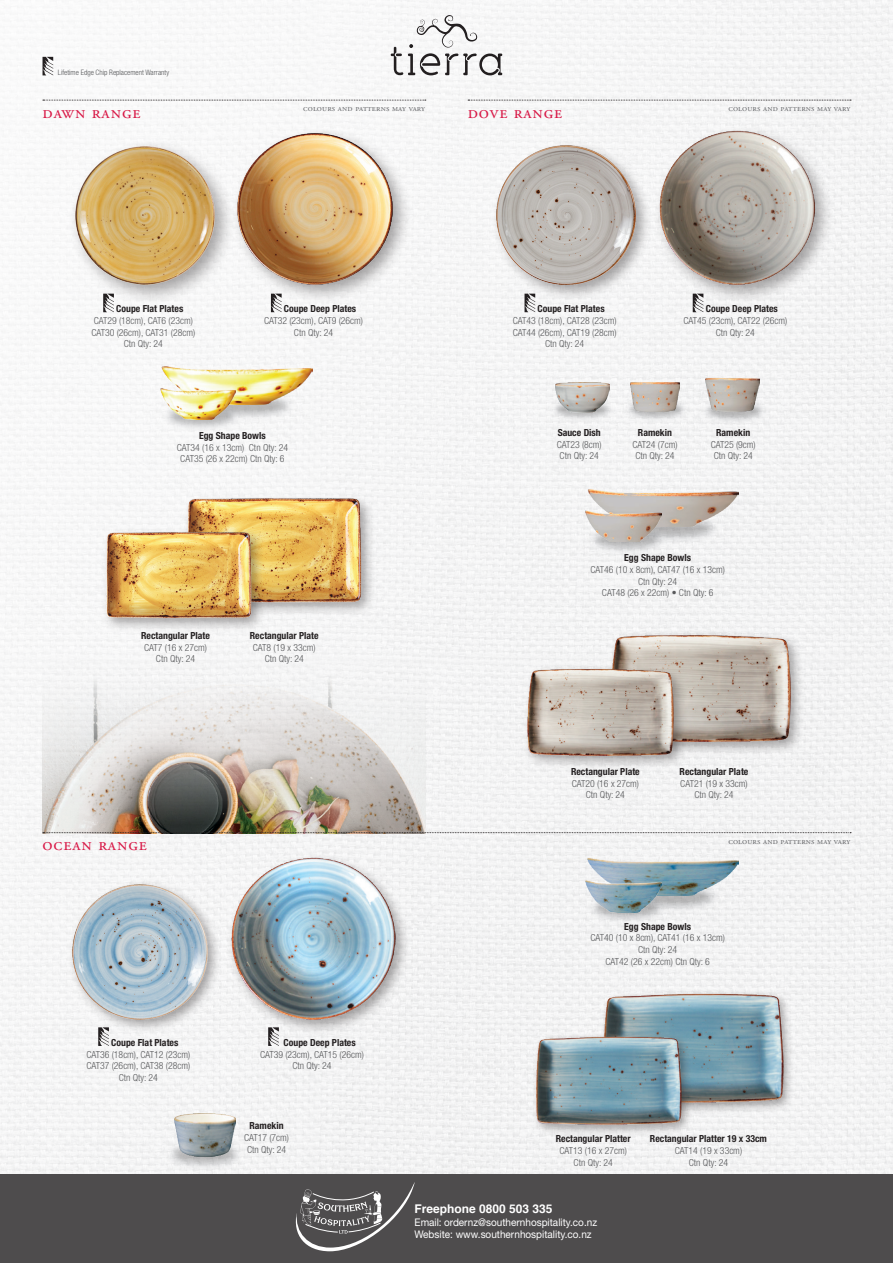
<style>
.page{position:relative;width:893px;height:1263px;background:#fff}
.page>*{position:absolute;margin:0;border:0;box-sizing:border-box;transform-origin:0 0}
.t1{font:18px "Adobe Garamond Exp";letter-spacing:.05em;color:#d81846}
.t2{font:700 12px "Helvetica";color:#fff}
.t3{font:10.5px/12.6px "Helvetica Neue";color:#fff;scale:.95 1}
.t4{font:300 condensed 9.75px/11.7px "Helvetica Neue";color:#57585a;text-align:center}
.t5{font:700 condensed 9.75px "Helvetica Neue";color:#231f20}
.t6{font:9px "Adobe Garamond Exp";letter-spacing:.02em;color:#6c6d70}
.t7{font:300 condensed 7.5px "Helvetica Neue";color:#57585a}
</style>
<div class="page">
<div style="left:0;top:0;width:893px;height:1174px;background:#f5f5f5"></div>
<img style="left:43px;top:661px;width:382px;height:171px">
<img style="left:155px;top:400px;width:93px;height:38px">
<img style="left:196px;top:404px;width:108px;height:23px">
<img style="left:162px;top:367px;width:151px;height:37px">
<img style="left:161px;top:388px;width:75px;height:31px">
<div style="left:183px;top:494px;width:193px;height:123px;background:#231f20;opacity:.4"></div>
<img style="left:187px;top:499px;width:175px;height:106px">
<div style="left:102px;top:528px;width:164px;height:105px;background:#231f20;opacity:.4"></div>
<img style="left:106px;top:532px;width:145px;height:87px">
<div style="left:491px;top:140px;width:161px;height:161px;background:#231f20;opacity:.4"></div>
<img style="left:496px;top:146px;width:140px;height:138px">
<div style="left:653px;top:125px;width:180px;height:178px;background:#231f20;opacity:.4"></div>
<img style="left:659px;top:131px;width:155px;height:153px">
<img style="left:580px;top:523px;width:93px;height:37px">
<img style="left:621px;top:526px;width:108px;height:23px">
<img style="left:587px;top:489px;width:151px;height:37px">
<img style="left:586px;top:511px;width:75px;height:31px">
<img style="left:544px;top:389px;width:74px;height:38px">
<img style="left:556px;top:382px;width:54px;height:30px">
<img style="left:618px;top:389px;width:156px;height:39px">
<img style="left:631px;top:383px;width:49px;height:28px">
<img style="left:706px;top:379px;width:54px;height:32px">
<svg style="left:693px;top:294px;width:10px;height:18px"></svg>
<svg style="left:524px;top:294px;width:11px;height:18px"></svg>
<div style="left:68px;top:880px;width:154px;height:154px;background:#231f20;opacity:.4"></div>
<img style="left:72px;top:884px;width:135px;height:136px">
<div style="left:226px;top:853px;width:185px;height:182px;background:#231f20;opacity:.4"></div>
<img style="left:231px;top:857px;width:165px;height:163px">
<svg style="left:98px;top:1027px;width:11px;height:19px"></svg>
<svg style="left:268px;top:1027px;width:11px;height:19px"></svg>
<img style="left:580px;top:892px;width:93px;height:38px">
<img style="left:621px;top:896px;width:108px;height:22px">
<img style="left:587px;top:859px;width:151px;height:37px">
<img style="left:586px;top:880px;width:75px;height:32px">
<img style="left:164px;top:1126px;width:87px;height:48px">
<img style="left:175px;top:1114px;width:60px;height:43px">
<div style="left:599px;top:990px;width:195px;height:124px;background:#231f20;opacity:.4"></div>
<img style="left:602px;top:994px;width:181px;height:108px">
<div style="left:532px;top:1032px;width:161px;height:105px;background:#231f20;opacity:.4"></div>
<img style="left:535px;top:1036px;width:146px;height:88px">
<svg style="left:43px;top:57px;width:10px;height:18px"></svg>
<svg style="left:468px;top:100px;width:383px;height:1px"></svg>
<svg style="left:43px;top:832px;width:808px;height:1px"></svg>
<svg style="left:43px;top:100px;width:383px;height:1px"></svg>
<svg style="left:390px;top:15px;width:113px;height:60px"></svg>
<div style="left:0;top:1174px;width:893px;height:89px;background:#4e4c4d"></div>
<svg style="left:103px;top:306px;width:11px;height:6px"></svg>
<svg style="left:271px;top:304px;width:11px;height:8px"></svg>
<div style="left:231px;top:127px;width:181px;height:177px;background:#231f20;opacity:.4"></div>
<img style="left:238px;top:133px;width:154px;height:151px">
<div style="left:68px;top:139px;width:168px;height:167px;background:#231f20;opacity:.4"></div>
<img style="left:75px;top:146px;width:139px;height:138px">
<svg style="left:295px;top:1182px;width:120px;height:69px"></svg>
<div style="left:606px;top:630px;width:199px;height:126px;background:#231f20;opacity:.4"></div>
<img style="left:611px;top:634px;width:180px;height:107px">
<div style="left:523px;top:664px;width:165px;height:106px;background:#231f20;opacity:.4"></div>
<img style="left:528px;top:669px;width:145px;height:86px">
<p class="t7" style="left:58px;top:68px;width:113px">Lifetime Edge Chip Replacement Warranty</p>
<h1 class="t1" style="left:43px;top:105px;width:99px">dawn range</h1>
<p class="t6" style="left:303px;top:105px;width:124px">colours and patterns may vary</p>
<p class="t6" style="left:728px;top:105px;width:124px">colours and patterns may vary</p>
<h1 class="t1" style="left:468px;top:105px;width:96px">dove range</h1>
<p class="t5" style="left:116px;top:303px;width:69px">Coupe Flat Plates</p>
<p class="t4" style="left:91px;top:315px;width:105px">CAT29 (18cm), CAT6 (23cm)<br>CAT30 (26cm), CAT31 (28cm)<br>Ctn Qty: 24</p>
<p class="t5" style="left:284px;top:303px;width:74px">Coupe Deep Plates</p>
<p class="t4" style="left:264px;top:315px;width:101px">CAT32 (23cm), CAT9 (26cm)<br>Ctn Qty: 24</p>
<p class="t5" style="left:538px;top:303px;width:69px">Coupe Flat Plates</p>
<p class="t4" style="left:513px;top:315px;width:105px">CAT43 (18cm), CAT28 (23cm)<br>CAT44 (26cm), CAT19 (28cm)<br>Ctn Qty: 24</p>
<p class="t5" style="left:706px;top:303px;width:74px">Coupe Deep Plates</p>
<p class="t4" style="left:683px;top:315px;width:105px">CAT45 (23cm), CAT22 (26cm)<br>Ctn Qty: 24</p>
<p class="t5" style="left:199px;top:430px;width:68px">Egg Shape Bowls</p>
<p class="t4" style="left:177px;top:441px;width:113px">CAT34 (16 x 13cm) Ctn Qty: 24<br>CAT35 (26 x 22cm) Ctn Qty: 6</p>
<p class="t5" style="left:141px;top:629px;width:70px">Rectangular Plate</p>
<p class="t4" style="left:144px;top:641px;width:64px">CAT7 (16 x 27cm)<br>Ctn Qty: 24</p>
<p class="t5" style="left:250px;top:629px;width:70px">Rectangular Plate</p>
<p class="t4" style="left:253px;top:641px;width:64px">CAT8 (19 x 33cm)<br>Ctn Qty: 24</p>
<h1 class="t1" style="left:43px;top:837px;width:106px">ocean range</h1>
<p class="t5" style="left:111px;top:1036px;width:69px">Coupe Flat Plates</p>
<p class="t4" style="left:86px;top:1048px;width:105px">CAT36 (18cm), CAT12 (23cm)<br>CAT37 (26cm), CAT38 (28cm)<br>Ctn Qty: 24</p>
<p class="t5" style="left:284px;top:1036px;width:74px">Coupe Deep Plates</p>
<p class="t4" style="left:260px;top:1048px;width:105px">CAT39 (23cm), CAT15 (26cm)<br>Ctn Qty: 24</p>
<p class="t5" style="left:558px;top:426px;width:45px">Sauce Dish</p>
<p class="t4" style="left:557px;top:438px;width:47px">CAT23 (8cm)<br>Ctn Qty: 24</p>
<p class="t5" style="left:638px;top:426px;width:36px">Ramekin</p>
<p class="t4" style="left:632px;top:438px;width:47px">CAT24 (7cm)<br>Ctn Qty: 24</p>
<p class="t5" style="left:716px;top:426px;width:36px">Ramekin</p>
<p class="t4" style="left:711px;top:438px;width:47px">CAT25 (9cm)<br>Ctn Qty: 24</p>
<p class="t5" style="left:624px;top:552px;width:68px">Egg Shape Bowls</p>
<p class="t4" style="left:590px;top:563px;width:136px">CAT46 (10 x 8cm), CAT47 (16 x 13cm)<br>Ctn Qty: 24<br>CAT48 (26 x 22cm) • Ctn Qty: 6</p>
<p class="t5" style="left:571px;top:765px;width:70px">Rectangular Plate</p>
<p class="t4" style="left:572px;top:777px;width:69px">CAT20 (16 x 27cm)<br>Ctn Qty: 24</p>
<p class="t5" style="left:680px;top:765px;width:70px">Rectangular Plate</p>
<p class="t4" style="left:680px;top:777px;width:69px">CAT21 (19 x 33cm)<br>Ctn Qty: 24</p>
<p class="t6" style="left:728px;top:837px;width:124px">colours and patterns may vary</p>
<p class="t5" style="left:624px;top:920px;width:68px">Egg Shape Bowls</p>
<p class="t4" style="left:590px;top:932px;width:136px">CAT40 (10 x 8cm), CAT41 (16 x 13cm)<br>Ctn Qty: 24<br>CAT42 (26 x 22cm) Ctn Qty: 6</p>
<p class="t5" style="left:250px;top:1120px;width:36px">Ramekin</p>
<p class="t4" style="left:244px;top:1131px;width:47px">CAT17 (7cm)<br>Ctn Qty: 24</p>
<p class="t5" style="left:556px;top:1133px;width:76px">Rectangular Platter</p>
<p class="t4" style="left:559px;top:1145px;width:69px">CAT13 (16 x 27cm)<br>Ctn Qty: 24</p>
<p class="t2" style="left:415px;top:1199px;width:140px">Freephone 0800 503 335</p>
<p class="t3" style="left:415px;top:1216px;width:194px">Email: ordernz@southernhospitality.co.nz<br>Website: www.southernhospitality.co.nz</p>
<p class="t5" style="left:650px;top:1133px;width:119px">Rectangular Platter 19 x 33cm</p>
<p class="t4" style="left:675px;top:1145px;width:69px">CAT14 (19 x 33cm)<br>Ctn Qty: 24</p>
</div>
